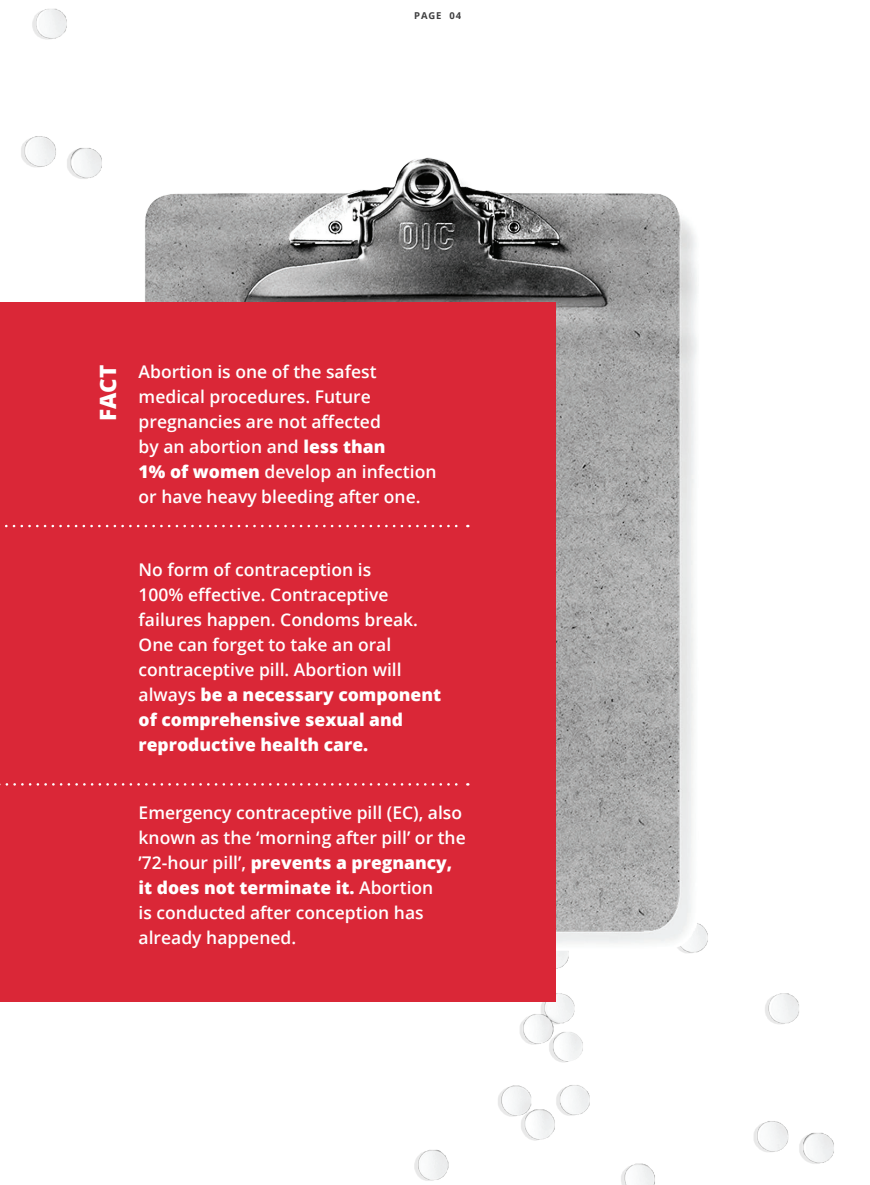
<style>
.page{position:relative;width:870px;height:1185px;background:#fff}
.page>*{position:absolute;margin:0;border:0;box-sizing:border-box;transform-origin:0 0}
.t1{font:800 22.5px "Open Sans";color:#fff}
.t2{font:600 17.5px/25px "Open Sans";color:#fff}
.t3{font:700 9.5px "Open Sans";letter-spacing:.1em;color:#3e3e3f}
.s1{font-weight:800}
</style>
<div class="page">
<img style="left:414px;top:962px;width:420px;height:223px">
<img style="left:145px;top:157px;width:563px;height:805px">
<div style="left:0;top:302px;width:556px;height:700px;background:#da2737"></div>
<svg style="left:5px;top:525px;width:463px;height:2px"></svg>
<svg style="left:0;top:783px;width:468px;height:3px"></svg>
<img style="left:21px;top:8px;width:81px;height:171px">
<p class="t3" style="left:414px;top:9px;width:49px">PAGE 04</p>
<p class="t1" style="left:91px;top:421px;width:58px;rotate:-90deg">FACT</p>
<p class="t2" style="left:139px;top:358px;width:299px">Abortion is one of the safest medical procedures. Future pregnancies are not affected<br>by an abortion and <span class="s1">less than<br>1% of women</span> develop an infection or have heavy bleeding after one.</p>
<p class="t2" style="left:139px;top:557px;width:304px">No form of contraception is<br>100% effective. Contraceptive failures happen. Condoms break.<br>One can forget to take an oral contraceptive pill. Abortion will always <span class="s1">be a necessary component of comprehensive sexual and reproductive health care.</span></p>
<p class="t2" style="left:139px;top:800px;width:329px">Emergency contraceptive pill (EC), also known as the ‘morning after pill’ or the ’72-hour pill’, <span class="s1">prevents a pregnancy, it does not terminate it.</span> Abortion<br>is conducted after conception has already happened.</p>
</div>
